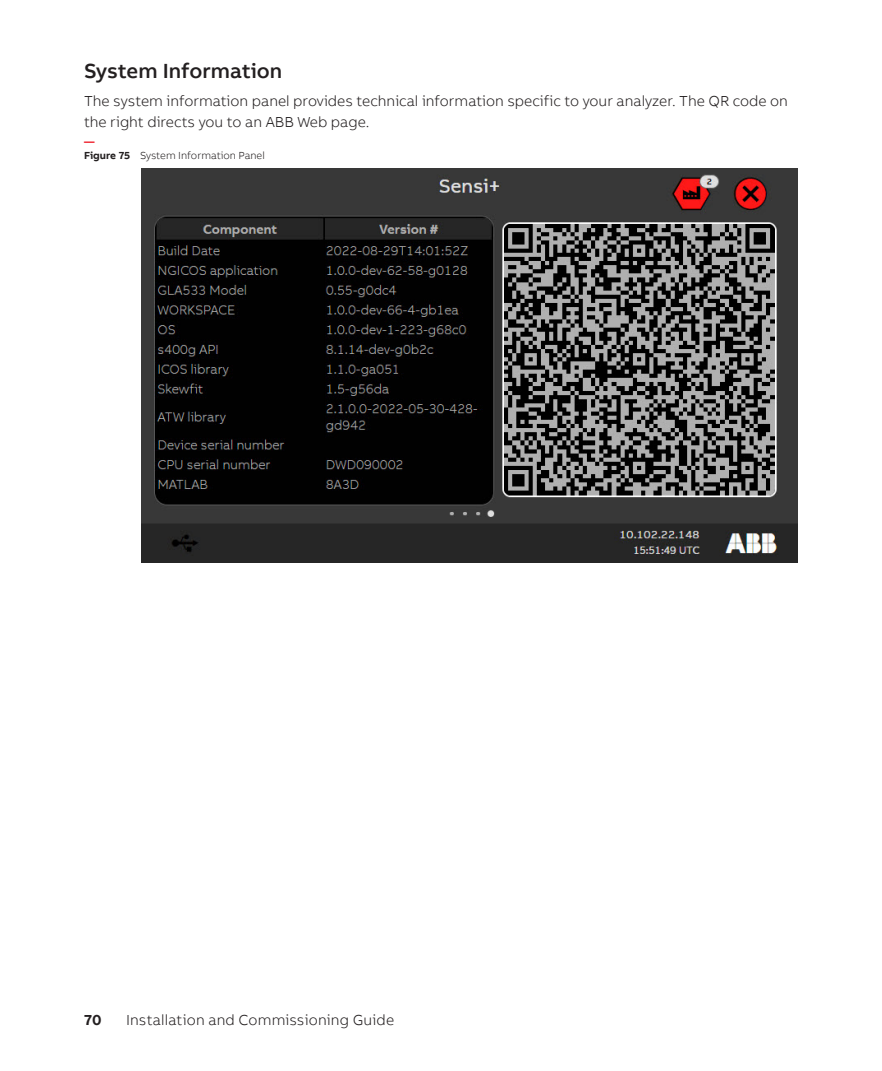
<style>
.page{position:relative;width:882px;height:1071px;background:#fff}
.page>*{position:absolute;margin:0;border:0;box-sizing:border-box;transform-origin:0 0}
.heading_2{font:500 21px "AB Bvoice";letter-spacing:-.005em;color:#231f20}
.body_text{font:300 14.88px/21px "AB Bvoice";color:#231f20}
.t1{font:700 14.88px "AB Bvoice";color:#231f20}
.t2{font:300 10.5px "AB Bvoice";color:#231f20}
.figure_dash{font:700 10.5px "AB Bvoice";color:#ee1c28}
.s1{font-weight:700}
</style>
<div class="page">
<img style="left:141px;top:169px;width:657px;height:394px">
<p class="heading_2" style="left:84px;top:58px;width:200px">System Information</p>
<p class="body_text" style="left:84px;top:91px;width:706px">The system information panel provides technical information specific to your analyzer. The QR code on the right directs you to an ABB Web page.</p>
<p class="figure_dash" style="left:84px;top:135px;width:12px">—</p>
<p class="t2" style="left:84px;top:149px;width:182px"><span class="s1">Figure 75</span> System Information Panel</p>
<p class="t1" style="left:84px;top:1011px;width:19px">70</p>
<p class="body_text" style="left:126px;top:1010px;width:270px">Installation and Commissioning Guide</p>
</div>
